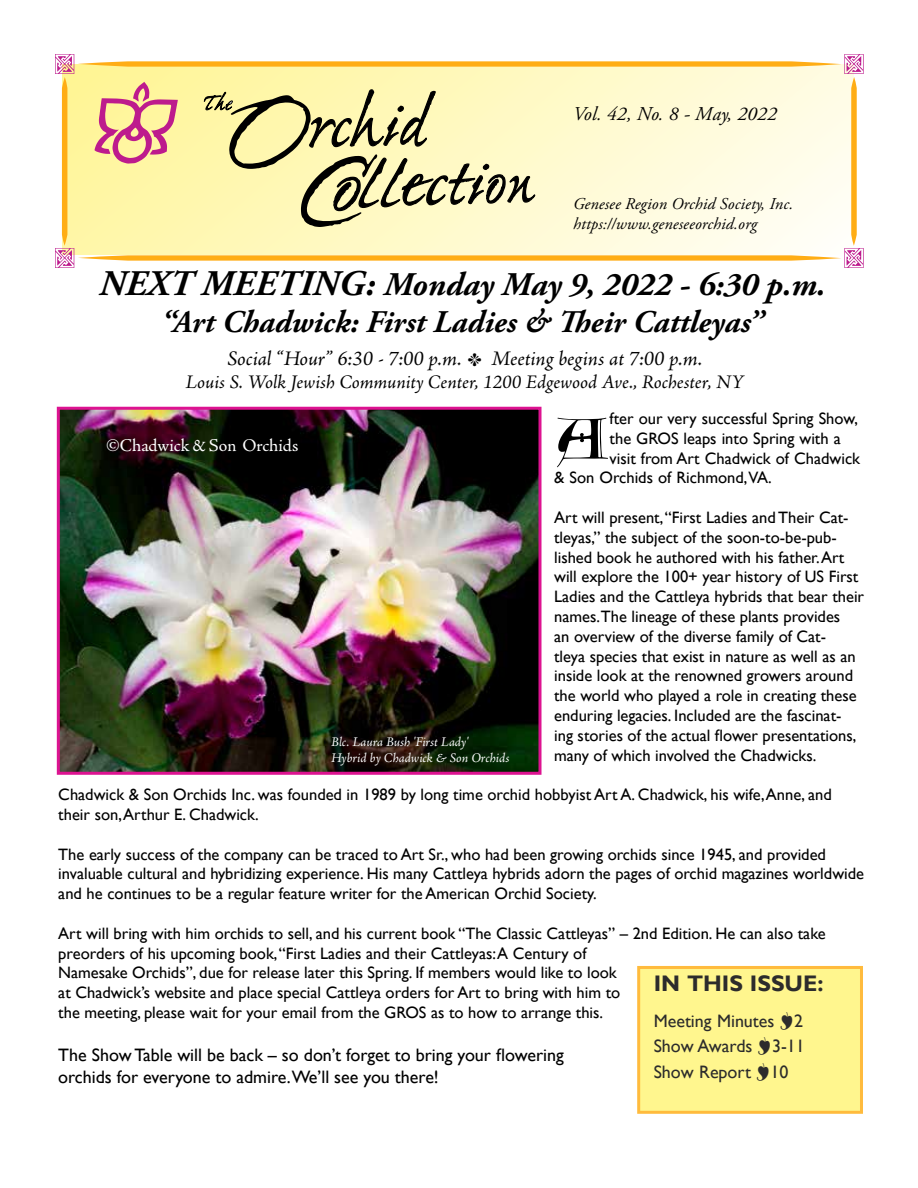
<style>
.page{position:relative;width:918px;height:1188px;background:#fff}
.page>*{position:absolute;margin:0;border:0;box-sizing:border-box;transform-origin:0 0}
.t1{font:59.25px "Goudy Text MT Lombardic Capitals";color:#000}
.t2{font:italic 700 33px "Adobe Garamond Pro";color:#000}
.t3{font:italic 700 31.5px "Adobe Garamond Pro";color:#000}
.t4{font:700 22.5px "Gill Sans";color:#000}
.t5{font:italic 21px "Adobe Jenson Pro";color:#000}
.t6{font:italic 19.5px "Adobe Jenson Pro";color:#000}
.t7{font:italic 19.5px "Adobe Garamond Pro";letter-spacing:.01em;color:#000}
.t8{font:18px/25.5px "Gill Sans";color:#000}
.t9{font:18px "Adobe Jenson Pro";letter-spacing:-.005em;color:#fff}
.t10{font:16.5px/19.8px "Gill Sans";color:#000}
.t11{font:italic 16.5px/19.8px "Adobe Garamond Pro";letter-spacing:.01em;color:#000}
.t12{font:italic 13.5px/16.2px "Adobe Jenson Pro";letter-spacing:-.005em;color:#fff}
.s1{font-size:36px}
.s2{font-family:"Botanical";font-style:normal;font-size:16.5px}
.s3{font-family:"Botanical";font-size:18.75px}
</style>
<div class="page">
<svg style="left:55px;top:54px;width:809px;height:214px"></svg>
<img style="left:61px;top:411px;width:477px;height:360px">
<div style="left:57px;top:407px;width:485px;height:368px;border:3px solid #dd1391"></div>
<div style="left:639px;top:967px;width:222px;height:145px;background:#fff68e"></div>
<div style="left:637px;top:966px;width:226px;height:148px;border:3px solid #ffad15"></div>
<p class="t7" style="left:573px;top:103px;width:205px">Vol. 42, No. 8 - May, 2022</p>
<p class="t11" style="left:573px;top:195px;width:221px">Genesee Region Orchid Society, Inc. https://www.geneseeorchid.org</p>
<h2 class="t2" style="left:99px;top:265px;width:728px"><span class="s1">NEXT MEETING:</span> Monday May 9, 2022 - 6:30 p.m.</h2>
<h3 class="t3" style="left:161px;top:304px;width:604px">“Art Chadwick: First Ladies &amp; Their Cattleyas”</h3>
<p class="t5" style="left:227px;top:346px;width:477px">Social “Hour” 6:30 - 7:00 p.m. <span class="s2">r</span> Meeting begins at 7:00 p.m.</p>
<p class="t6" style="left:186px;top:371px;width:560px">Louis S. Wolk Jewish Community Center, 1200 Edgewood Ave., Rochester, NY</p>
<h1 class="t1" style="left:554px;top:407px;width:54px">A</h1>
<p class="t10" style="left:610px;top:409px;width:250px">fter our very successful Spring Show,</p>
<p class="t10" style="left:610px;top:429px;width:233px">the GROS leaps into Spring with a</p>
<p class="t10" style="left:610px;top:448px;width:252px">visit from Art Chadwick of Chadwick</p>
<p class="t10" style="left:554px;top:468px;width:219px">&amp; Son Orchids of Richmond,VA.</p>
<p class="t10" style="left:554px;top:508px;width:311px">Art will present, “First Ladies and Their Cat&shy;tleyas,” the subject of the soon-to-be-pub&shy;lished book he authored with his father. Art will explore the 100+ year history of US First Ladies and the Cattleya hybrids that bear their names.The lineage of these plants provides<br>an overview of the diverse family of Cat-<br>tleya species that exist in nature as well as an inside look at the renowned growers around the world who played a role in creating these enduring legacies. Included are the fascinat&shy;ing stories of the actual flower presentations, many of which involved the Chadwicks.</p>
<p class="t10" style="left:58px;top:785px;width:775px">Chadwick &amp; Son Orchids Inc. was founded in 1989 by long time orchid hobbyist Art A. Chadwick, his wife, Anne, and their son, Arthur E. Chadwick.</p>
<p class="t10" style="left:58px;top:844px;width:807px">The early success of the company can be traced to Art Sr., who had been growing orchids since 1945, and provided invaluable cultural and hybridizing experience. His many Cattleya hybrids adorn the pages of orchid magazines worldwide and he continues to be a regular feature writer for the American Orchid Society.</p>
<p class="t10" style="left:58px;top:924px;width:769px">Art will bring with him orchids to sell, and his current book “The Classic Cattleyas” – 2nd Edition. He can also take preorders of his upcoming book, “First Ladies and their Cattleyas: A Century of<br>Namesake Orchids”, due for release later this Spring. If members would like to look<br>at Chadwick’s website and place special Cattleya orders for Art to bring with him to<br>the meeting, please wait for your email from the GROS as to how to arrange this.</p>
<p class="t8" style="left:58px;top:1045px;width:507px;line-height:21.6px">The Show Table will be back – so don’t forget to bring your flowering orchids for everyone to admire.We’ll see you there!</p>
<p class="t9" style="left:106px;top:436px;width:194px">©Chadwick &amp; Son Orchids</p>
<p class="t12" style="left:331px;top:735px;width:180px">Blc. Laura Bush 'First Lady'<br>Hybrid by Chadwick &amp; Son Orchids</p>
<h3 class="t4" style="left:654px;top:970px;width:171px">IN THIS ISSUE:</h3>
<p class="t8" style="left:654px;top:1008px;width:153px;text-align:justify">Meeting Minutes <span class="s3">D</span>2<br>Show Awards <span class="s3">D</span>3-11<br>Show Report <span class="s3">D</span>10</p>
</div>
